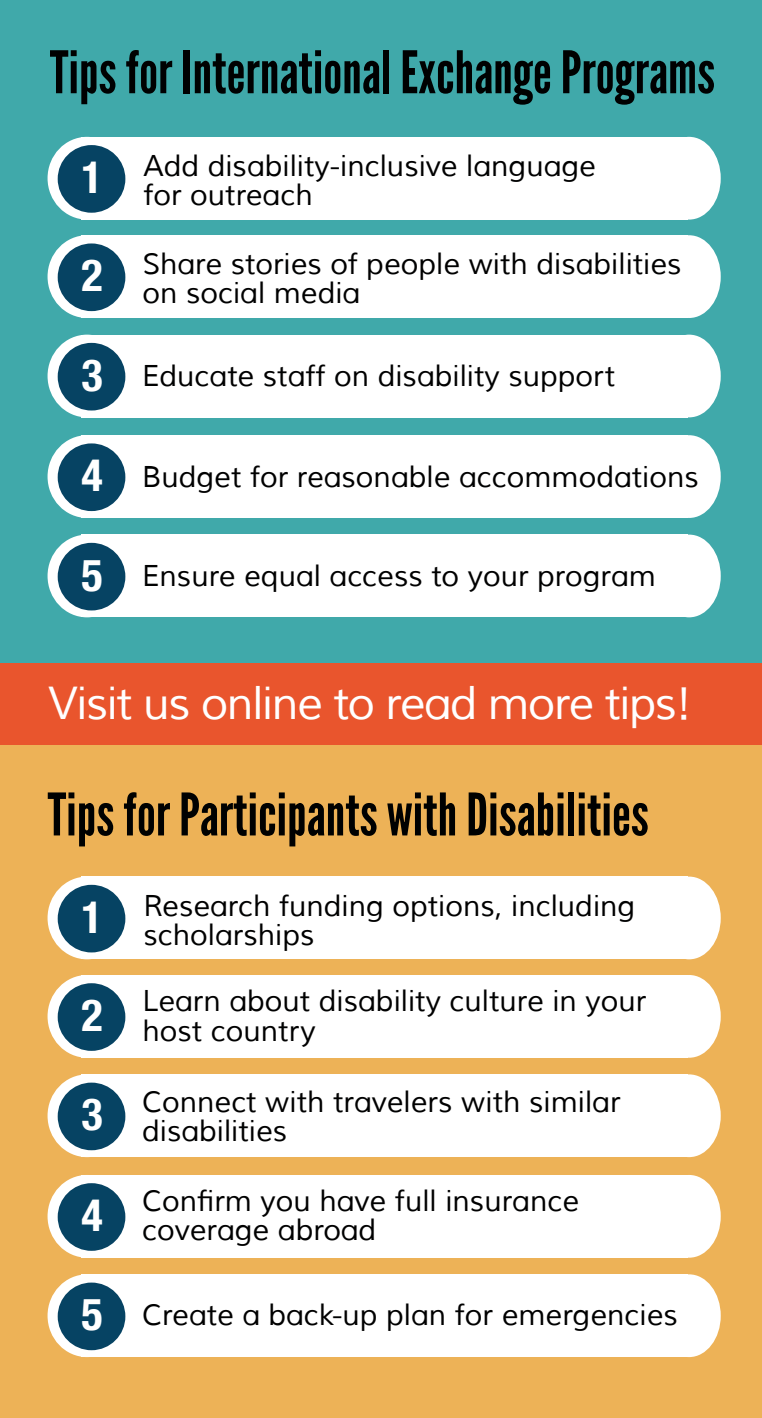
<style>
.page{position:relative;width:762px;height:1418px;background:#fff}
.page>*{position:absolute;margin:0;border:0;box-sizing:border-box;transform-origin:0 0}
.t1{font:58.5px "League Gothic";color:#000101}
.t2{font:45px "Muli";letter-spacing:-.03em;color:#fff}
.t3{font:700 condensed 44.32px "Helvetica Neue";color:#fff}
.t4{font:29.25px/29.2px "Muli";color:#000101}
.s1{font-family:"Helvetica Neue";font-weight:700;font-stretch:condensed;font-size:44.32px;color:#fff}
</style>
<div class="page">
<div style="left:0;top:0;width:761px;height:665px;background:#40a9aa"></div>
<div style="left:657px;top:137px;width:63px;height:83px;background:#fff;border-radius:50%"></div>
<div style="left:657px;top:235px;width:63px;height:83px;background:#fff;border-radius:50%"></div>
<div style="left:657px;top:435px;width:63px;height:83px;background:#fff;border-radius:50%"></div>
<div style="left:657px;top:335px;width:63px;height:82px;background:#fff;border-radius:50%"></div>
<div style="left:657px;top:534px;width:63px;height:83px;background:#fff;border-radius:50%"></div>
<div style="left:81px;top:137px;width:607px;height:83px;background:#fff"></div>
<div style="left:48px;top:137px;width:78px;height:83px;background:#fff;border-radius:50%"></div>
<div style="left:58px;top:145px;width:67px;height:68px;background:#064363;border-radius:50%"></div>
<div style="left:81px;top:235px;width:607px;height:83px;background:#fff"></div>
<div style="left:48px;top:235px;width:78px;height:83px;background:#fff;border-radius:50%"></div>
<div style="left:58px;top:243px;width:67px;height:68px;background:#064363;border-radius:50%"></div>
<div style="left:81px;top:335px;width:607px;height:82px;background:#fff"></div>
<div style="left:48px;top:335px;width:78px;height:82px;background:#fff;border-radius:50%"></div>
<div style="left:58px;top:343px;width:67px;height:67px;background:#064363;border-radius:50%"></div>
<div style="left:81px;top:435px;width:607px;height:83px;background:#fff"></div>
<div style="left:48px;top:435px;width:78px;height:83px;background:#fff;border-radius:50%"></div>
<div style="left:58px;top:443px;width:67px;height:68px;background:#064363;border-radius:50%"></div>
<div style="left:81px;top:534px;width:607px;height:83px;background:#fff"></div>
<div style="left:48px;top:534px;width:78px;height:83px;background:#fff;border-radius:50%"></div>
<div style="left:58px;top:543px;width:67px;height:67px;background:#064363;border-radius:50%"></div>
<div style="left:0;top:744px;width:761px;height:674px;background:#edb257"></div>
<div style="left:0;top:664px;width:761px;height:81px;background:#e9552d"></div>
<div style="left:81px;top:876px;width:607px;height:83px;background:#fff"></div>
<div style="left:657px;top:876px;width:63px;height:83px;background:#fff;border-radius:50%"></div>
<div style="left:48px;top:876px;width:78px;height:83px;background:#fff;border-radius:50%"></div>
<div style="left:58px;top:885px;width:67px;height:67px;background:#064363;border-radius:50%"></div>
<div style="left:81px;top:975px;width:607px;height:82px;background:#fff"></div>
<div style="left:657px;top:975px;width:63px;height:82px;background:#fff;border-radius:50%"></div>
<div style="left:48px;top:975px;width:78px;height:82px;background:#fff;border-radius:50%"></div>
<div style="left:58px;top:983px;width:67px;height:68px;background:#064363;border-radius:50%"></div>
<div style="left:81px;top:1074px;width:607px;height:83px;background:#fff"></div>
<div style="left:657px;top:1074px;width:63px;height:83px;background:#fff;border-radius:50%"></div>
<div style="left:48px;top:1074px;width:78px;height:83px;background:#fff;border-radius:50%"></div>
<div style="left:58px;top:1082px;width:67px;height:68px;background:#064363;border-radius:50%"></div>
<div style="left:81px;top:1175px;width:607px;height:82px;background:#fff"></div>
<div style="left:657px;top:1175px;width:63px;height:82px;background:#fff;border-radius:50%"></div>
<div style="left:48px;top:1175px;width:78px;height:82px;background:#fff;border-radius:50%"></div>
<div style="left:58px;top:1183px;width:67px;height:67px;background:#064363;border-radius:50%"></div>
<div style="left:81px;top:1274px;width:607px;height:83px;background:#fff"></div>
<div style="left:657px;top:1274px;width:63px;height:83px;background:#fff;border-radius:50%"></div>
<div style="left:48px;top:1274px;width:78px;height:83px;background:#fff;border-radius:50%"></div>
<div style="left:58px;top:1282px;width:67px;height:68px;background:#064363;border-radius:50%"></div>
<h2 class="t1" style="left:50px;top:39px;width:666px">Tips for International Exchange Programs</h2>
<p class="t4" style="left:143px;top:152px;width:454px;text-indent:-62px"><span class="s1">1</span> Add disability-inclusive language for outreach</p>
<p class="t4" style="left:142px;top:250px;width:540px;text-indent:-61px"><span class="s1">2</span> Share stories of people with disabilities on social media</p>
<p class="t4" style="left:81px;top:362px;width:535px"><span class="s1">3</span> Educate staff on disability support</p>
<p class="t4" style="left:81px;top:462px;width:619px"><span class="s1">4</span> Budget for reasonable accommodations</p>
<p class="t4" style="left:81px;top:561px;width:576px"><span class="s1">5</span> Ensure equal access to your program</p>
<h2 class="t2" style="left:48px;top:676px;width:645px">Visit us online to read more tips!</h2>
<h2 class="t1" style="left:48px;top:781px;width:602px">Tips for Participants with Disabilities</h2>
<p class="t4" style="left:143px;top:891px;width:493px;text-indent:-62px"><span class="s1">1</span> Research funding options, including scholarships</p>
<p class="t4" style="left:142px;top:987px;width:505px;text-indent:-61px"><span class="s1">2</span> Learn about disability culture in your host country</p>
<p class="t4" style="left:142px;top:1088px;width:480px;text-indent:-61px"><span class="s1">3</span> Connect with travelers with similar disabilities</p>
<p class="t3" style="left:81px;top:1188px;width:23px">4</p>
<p class="t4" style="left:142px;top:1186px;width:438px">Confirm you have full insurance coverage abroad</p>
<p class="t4" style="left:81px;top:1301px;width:598px"><span class="s1">5</span> Create a back-up plan for emergencies</p>
</div>
